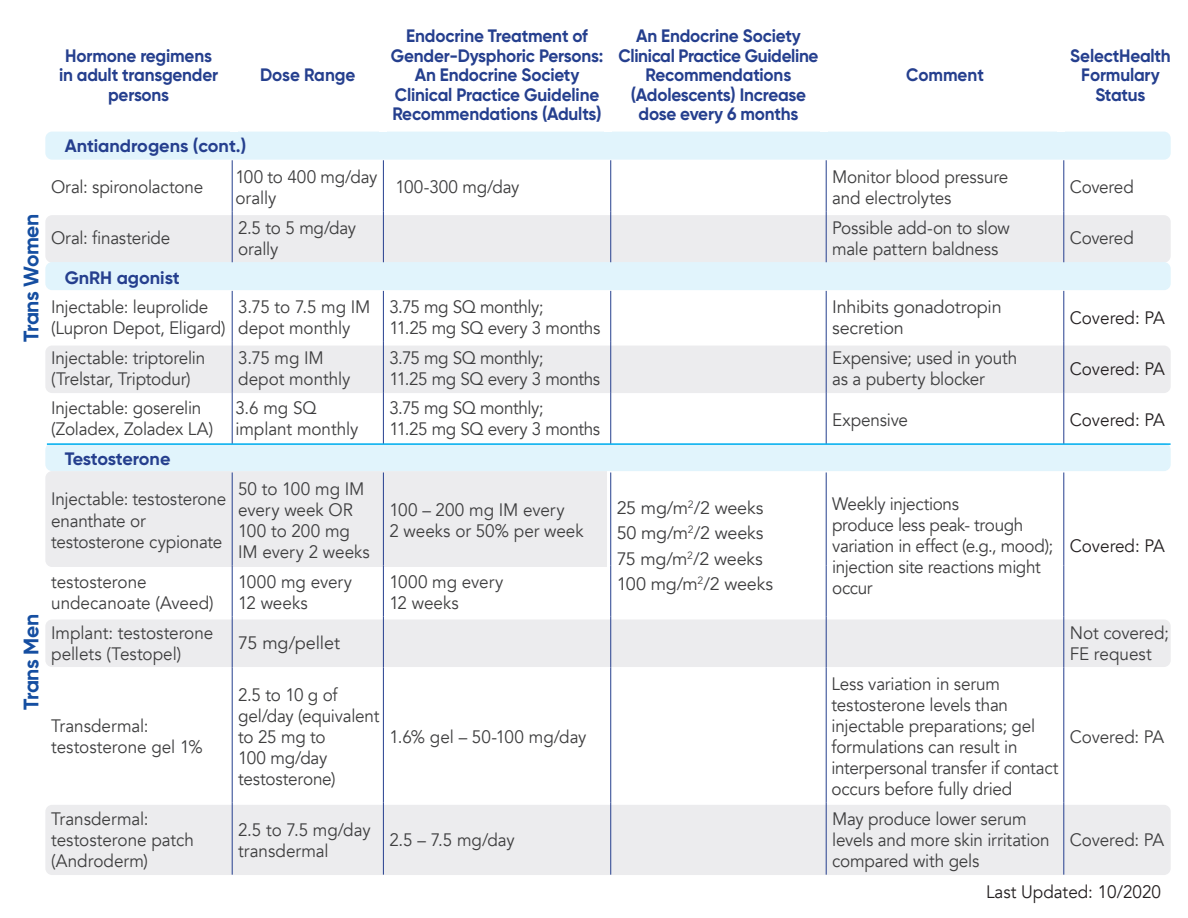
<style>
.page{position:relative;width:1188px;height:918px;background:#fff}
.page>*{position:absolute;margin:0;border:0;box-sizing:border-box;transform-origin:0 0}
.t1{font:700 21px "Gilroy";letter-spacing:-.02em;color:#154ea1}
.t2{font:18px/21px "Avenir";letter-spacing:-.01em;color:#3e3e3f;scale:.95 1}
.t3{font:700 18px/19.5px "Gilroy";letter-spacing:-.01em;color:#253f8e;text-align:center;scale:.95 1}
.t4{font:18px/25.3px "Avenir";letter-spacing:-.01em;color:#3e3e3f}
.t5{font:18px "Avenir";color:#231f20;scale:.95 1}
.t6{font:700 18px "Gilroy";letter-spacing:-.01em;color:#253f8e}
</style>
<div class="page">
<div style="left:45px;top:471px;width:1114px;height:96px;background:#ececee;border-radius:7px"></div>
<div style="left:608px;top:471px;width:553px;height:133px;background:#fff"></div>
<div style="left:45px;top:805px;width:1126px;height:70px;background:#ececee;border-radius:7px"></div>
<div style="left:45px;top:215px;width:1126px;height:48px;background:#ececee;border-radius:7px"></div>
<div style="left:45px;top:346px;width:1126px;height:47px;background:#ececee;border-radius:7px"></div>
<div style="left:45px;top:620px;width:1126px;height:47px;background:#ececee;border-radius:7px"></div>
<div style="left:45px;top:262px;width:1126px;height:28px;background:#e1f4fc;border-radius:7px"></div>
<div style="left:45px;top:443px;width:1126px;height:28px;background:#e1f4fc;border-radius:7px"></div>
<div style="left:45px;top:132px;width:1126px;height:28px;background:#e1f4fc;border-radius:7px"></div>
<hr style="left:232px;top:160px;width:1px;height:51px;background:#253f8e">
<hr style="left:383px;top:160px;width:1px;height:51px;background:#253f8e">
<hr style="left:610px;top:160px;width:1px;height:51px;background:#253f8e">
<hr style="left:826px;top:160px;width:1px;height:51px;background:#253f8e">
<hr style="left:1063px;top:160px;width:1px;height:51px;background:#253f8e">
<hr style="left:232px;top:211px;width:1px;height:51px;background:#253f8e">
<hr style="left:383px;top:211px;width:1px;height:51px;background:#253f8e">
<hr style="left:610px;top:211px;width:1px;height:51px;background:#253f8e">
<hr style="left:826px;top:211px;width:1px;height:51px;background:#253f8e">
<hr style="left:1063px;top:211px;width:1px;height:51px;background:#253f8e">
<hr style="left:232px;top:291px;width:1px;height:51px;background:#253f8e">
<hr style="left:383px;top:291px;width:1px;height:51px;background:#253f8e">
<hr style="left:610px;top:291px;width:1px;height:51px;background:#253f8e">
<hr style="left:826px;top:291px;width:1px;height:51px;background:#253f8e">
<hr style="left:1063px;top:291px;width:1px;height:51px;background:#253f8e">
<hr style="left:232px;top:342px;width:1px;height:51px;background:#253f8e">
<hr style="left:383px;top:342px;width:1px;height:51px;background:#253f8e">
<hr style="left:610px;top:342px;width:1px;height:51px;background:#253f8e">
<hr style="left:826px;top:342px;width:1px;height:51px;background:#253f8e">
<hr style="left:1063px;top:342px;width:1px;height:51px;background:#253f8e">
<hr style="left:232px;top:393px;width:1px;height:51px;background:#253f8e">
<hr style="left:383px;top:393px;width:1px;height:51px;background:#253f8e">
<hr style="left:610px;top:393px;width:1px;height:51px;background:#253f8e">
<hr style="left:826px;top:393px;width:1px;height:51px;background:#253f8e">
<hr style="left:1063px;top:393px;width:1px;height:51px;background:#253f8e">
<hr style="left:232px;top:472px;width:1px;height:93px;background:#253f8e">
<hr style="left:383px;top:472px;width:1px;height:93px;background:#253f8e">
<hr style="left:610px;top:472px;width:1px;height:93px;background:#253f8e">
<hr style="left:826px;top:472px;width:1px;height:93px;background:#253f8e">
<hr style="left:1063px;top:472px;width:1px;height:93px;background:#253f8e">
<hr style="left:232px;top:565px;width:1px;height:51px;background:#253f8e">
<hr style="left:383px;top:565px;width:1px;height:51px;background:#253f8e">
<hr style="left:610px;top:565px;width:1px;height:51px;background:#253f8e">
<hr style="left:826px;top:565px;width:1px;height:51px;background:#253f8e">
<hr style="left:1063px;top:565px;width:1px;height:51px;background:#253f8e">
<hr style="left:232px;top:616px;width:1px;height:51px;background:#253f8e">
<hr style="left:383px;top:616px;width:1px;height:51px;background:#253f8e">
<hr style="left:610px;top:616px;width:1px;height:51px;background:#253f8e">
<hr style="left:826px;top:616px;width:1px;height:51px;background:#253f8e">
<hr style="left:1063px;top:616px;width:1px;height:51px;background:#253f8e">
<hr style="left:232px;top:667px;width:1px;height:136px;background:#253f8e">
<hr style="left:383px;top:667px;width:1px;height:136px;background:#253f8e">
<hr style="left:610px;top:667px;width:1px;height:136px;background:#253f8e">
<hr style="left:826px;top:667px;width:1px;height:136px;background:#253f8e">
<hr style="left:1063px;top:667px;width:1px;height:136px;background:#253f8e">
<hr style="left:232px;top:803px;width:1px;height:72px;background:#253f8e">
<hr style="left:383px;top:803px;width:1px;height:72px;background:#253f8e">
<hr style="left:610px;top:803px;width:1px;height:72px;background:#253f8e">
<hr style="left:826px;top:803px;width:1px;height:72px;background:#253f8e">
<hr style="left:1063px;top:803px;width:1px;height:72px;background:#253f8e">
<hr style="left:47px;top:443px;width:1124px;height:2px;background:#00aeef">
<p class="t1" style="left:18px;top:342px;width:129px;rotate:-90deg">Trans Women</p>
<p class="t1" style="left:18px;top:710px;width:97px;rotate:-90deg">Trans Men</p>
<p class="t3" style="left:59px;top:46px;width:169px">Hormone regimens in adult transgender persons</p>
<p class="t3" style="left:260px;top:65px;width:102px">Dose Range</p>
<p class="t3" style="left:391px;top:26px;width:225px">Endocrine Treatment of<br>Gender-Dysphoric Persons:<br>An Endocrine Society<br>Clinical Practice Guideline<br>Recommendations (Adults)</p>
<p class="t3" style="left:618px;top:26px;width:212px">An Endocrine Society<br>Clinical Practice Guideline<br>Recommendations (Adolescents) Increase dose every 6 months</p>
<p class="t3" style="left:906px;top:65px;width:84px">Comment</p>
<p class="t3" style="left:1070px;top:46px;width:107px">SelectHealth<br>Formulary<br>Status</p>
<p class="t6" style="left:65px;top:134px;width:183px">Antiandrogens (cont.)</p>
<p class="t2" style="left:51px;top:177px;width:162px">Oral: spironolactone</p>
<p class="t2" style="left:235px;top:166px;width:151px">100 to 400 mg/day orally</p>
<p class="t2" style="left:396px;top:177px;width:132px">100-300 mg/day</p>
<p class="t2" style="left:832px;top:166px;width:187px">Monitor blood pressure and electrolytes</p>
<p class="t2" style="left:1070px;top:177px;width:69px">Covered</p>
<p class="t2" style="left:51px;top:228px;width:127px">Oral: finasteride</p>
<p class="t2" style="left:238px;top:217px;width:126px">2.5 to 5 mg/day orally</p>
<p class="t2" style="left:832px;top:217px;width:189px">Possible add-on to slow male pattern baldness</p>
<p class="t2" style="left:1070px;top:228px;width:69px">Covered</p>
<p class="t6" style="left:65px;top:266px;width:116px">GnRH agonist</p>
<p class="t2" style="left:51px;top:297px;width:185px">Injectable: leuprolide (Lupron Depot, Eligard)</p>
<p class="t2" style="left:238px;top:297px;width:141px">3.75 to 7.5 mg IM depot monthly</p>
<p class="t2" style="left:389px;top:297px;width:223px">3.75 mg SQ monthly;<br>11.25 mg SQ every 3 months</p>
<p class="t4" style="left:832px;top:297px;width:171px;line-height:21px">Inhibits gonadotropin secretion</p>
<p class="t5" style="left:1070px;top:307px;width:102px">Covered: PA</p>
<p class="t2" style="left:51px;top:348px;width:164px">Injectable: triptorelin (Trelstar, Triptodur)</p>
<p class="t2" style="left:238px;top:348px;width:120px">3.75 mg IM depot monthly</p>
<p class="t2" style="left:389px;top:348px;width:223px">3.75 mg SQ monthly;<br>11.25 mg SQ every 3 months</p>
<p class="t2" style="left:832px;top:348px;width:196px">Expensive; used in youth as a puberty blocker</p>
<p class="t5" style="left:1070px;top:358px;width:102px">Covered: PA</p>
<p class="t2" style="left:51px;top:398px;width:172px">Injectable: goserelin (Zoladex, Zoladex LA)</p>
<p class="t2" style="left:235px;top:398px;width:131px">3.6 mg SQ implant monthly</p>
<p class="t2" style="left:389px;top:398px;width:223px">3.75 mg SQ monthly;<br>11.25 mg SQ every 3 months</p>
<p class="t2" style="left:832px;top:410px;width:81px">Expensive</p>
<p class="t5" style="left:1070px;top:409px;width:102px">Covered: PA</p>
<p class="t6" style="left:65px;top:448px;width:107px">Testosterone</p>
<p class="t2" style="left:51px;top:489px;width:186px">Injectable: testosterone enanthate or testosterone cypionate</p>
<p class="t2" style="left:238px;top:479px;width:140px">50 to 100 mg IM every week OR<br>100 to 200 mg<br>IM every 2 weeks</p>
<p class="t2" style="left:389px;top:500px;width:206px">100 – 200 mg IM every<br>2 weeks or 50% per week</p>
<p class="t2" style="left:51px;top:572px;width:173px">testosterone undecanoate (Aveed)</p>
<p class="t2" style="left:238px;top:572px;width:122px">1000 mg every<br>12 weeks</p>
<p class="t2" style="left:389px;top:572px;width:122px">1000 mg every<br>12 weeks</p>
<p class="t4" style="left:617px;top:495px;width:158px">25 mg/m<sup>2</sup>/2 weeks<br>50 mg/m<sup>2</sup>/2 weeks<br>75 mg/m<sup>2</sup>/2 weeks<br>100 mg/m<sup>2</sup>/2 weeks</p>
<p class="t2" style="left:832px;top:494px;width:234px">Weekly injections<br>produce less peak- trough variation in effect (e.g., mood); injection site reactions might occur</p>
<p class="t5" style="left:1070px;top:535px;width:102px">Covered: PA</p>
<p class="t2" style="left:51px;top:623px;width:172px">Implant: testosterone pellets (Testopel)</p>
<p class="t4" style="left:238px;top:631px;width:103px">75 mg/pellet</p>
<p class="t2" style="left:1070px;top:623px;width:106px">Not covered;<br>FE request</p>
<p class="t2" style="left:51px;top:716px;width:161px">Transdermal: testosterone gel 1%</p>
<p class="t2" style="left:238px;top:684px;width:150px">2.5 to 10 g of gel/day (equivalent to 25 mg to<br>100 mg/day testosterone)</p>
<p class="t2" style="left:389px;top:726px;width:209px">1.6% gel – 50-100 mg/day</p>
<p class="t2" style="left:51px;top:809px;width:152px">Transdermal: testosterone patch (Androderm)</p>
<p class="t2" style="left:238px;top:819px;width:141px">2.5 to 7.5 mg/day transdermal</p>
<p class="t2" style="left:389px;top:830px;width:133px">2.5 – 7.5 mg/day</p>
<p class="t2" style="left:832px;top:674px;width:240px">Less variation in serum testosterone levels than injectable preparations; gel formulations can result in interpersonal transfer if contact occurs before fully dried</p>
<p class="t2" style="left:1070px;top:726px;width:101px">Covered: PA</p>
<p class="t2" style="left:832px;top:809px;width:230px">May produce lower serum levels and more skin irritation compared with gels</p>
<p class="t2" style="left:1070px;top:830px;width:101px">Covered: PA</p>
<p class="t5" style="left:986px;top:881px;width:186px">Last Updated: 10/2020</p>
</div>
